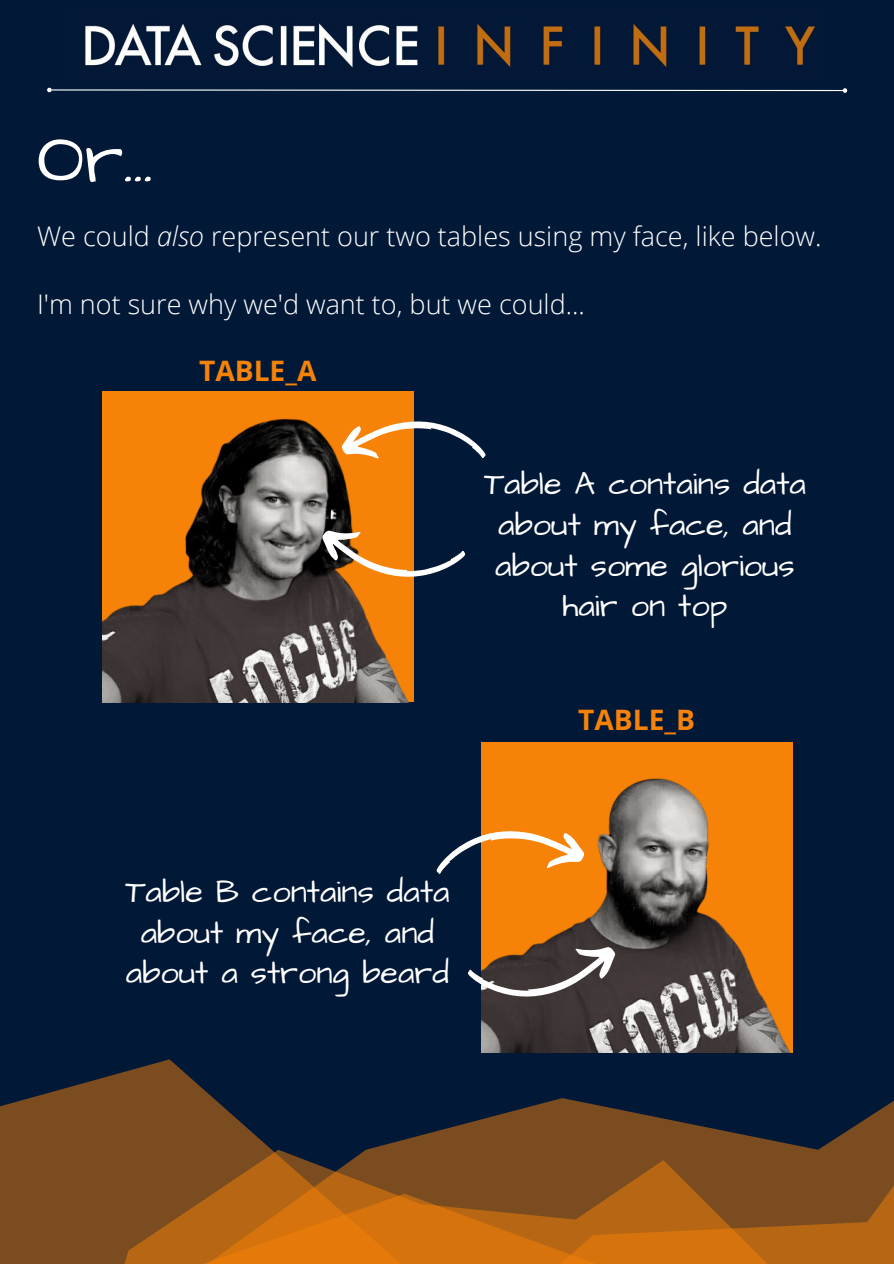
<style>
.page{position:relative;width:894px;height:1264px;background:#fff}
.page>*{position:absolute;margin:0;border:0;box-sizing:border-box;transform-origin:0 0}
.t1{font:70.65px "Architects Daughter";color:#fff}
.t2{font:32.4px/40.7px "Architects Daughter";color:#fff;text-align:center}
.t3{font:700 28.2px "Open Sans";color:#f68207}
.t4{font:300 27px "Open Sans";color:#fff}
.s1{font-style:italic}
</style>
<div class="page">
<div style="left:0;top:0;width:893px;height:1263px;background:#011837"></div>
<svg style="left:0;top:1059px;width:224px;height:134px;fill:#7a4c1f"></svg>
<svg style="left:224px;top:1098px;width:669px;height:165px;fill:#7a4c1f"></svg>
<svg style="left:0;top:1193px;width:779px;height:70px;background:#b16314"></svg>
<svg style="left:47px;top:87px;width:800px;height:6px"></svg>
<img style="left:85px;top:23px;width:730px;height:45px">
<img style="left:102px;top:391px;width:311px;height:311px">
<img style="left:481px;top:742px;width:311px;height:310px">
<svg style="left:340px;top:418px;width:146px;height:44px"></svg>
<svg style="left:316px;top:522px;width:150px;height:69px"></svg>
<svg style="left:436px;top:827px;width:149px;height:47px"></svg>
<svg style="left:468px;top:937px;width:153px;height:74px;background:#645349"></svg>
<h1 class="t1" style="left:37px;top:112px;width:117px">Or...</h1>
<p class="t4" style="left:37px;top:217px;width:785px">We could <span class="s1">also</span> represent our two tables using my face, like below.</p>
<p class="t4" style="left:37px;top:285px;width:549px">I'm not sure why we'd want to, but we could...</p>
<p class="t3" style="left:199px;top:351px;width:119px">TABLE_A</p>
<p class="t2" style="left:484px;top:464px;width:323px">Table A contains data about my face, and about some glorious hair on top</p>
<p class="t3" style="left:578px;top:699px;width:118px">TABLE_B</p>
<p class="t2" style="left:125px;top:872px;width:326px">Table B contains data about my face, and about a strong beard</p>
</div>
